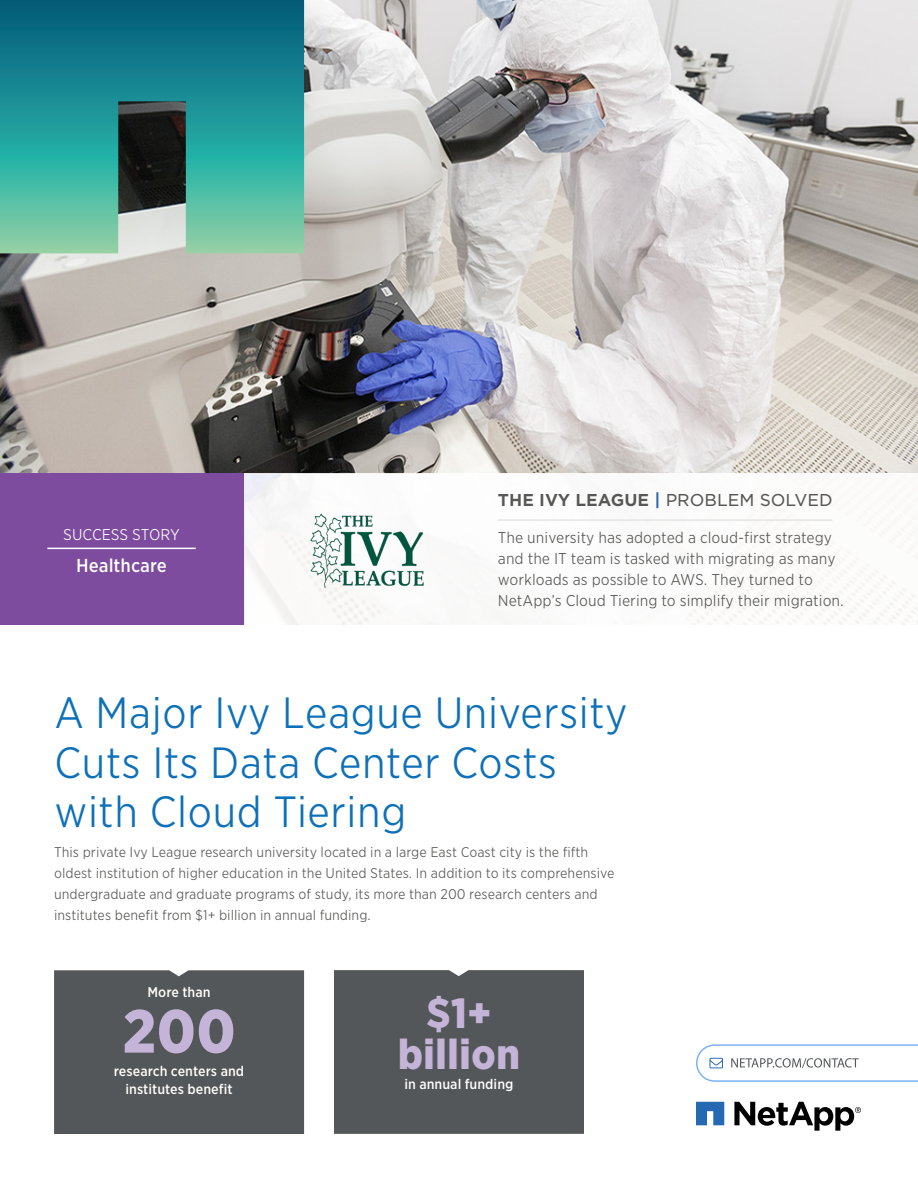
<style>
.page{position:relative;width:918px;height:1188px;background:#fff}
.page>*{position:absolute;margin:0;border:0;box-sizing:border-box;transform-origin:0 0}
.t1{font:900 58.5px "Gotham Narrow S Sm";color:#c3b4d8}
.t2{font:300 42px/49.5px "Gotham Narrow S Sm";color:#0e70b8}
.t3{font:900 40.5px/40.5px "Gotham Narrow S Sm";color:#c3b4d8;text-align:center}
.t4{font:500 18px "Gotham Narrow S Sm";color:#fff}
.t5{font:16.5px "Gotham S Sm";color:#575856}
.t6{font:300 15px/21px "Gotham Narrow S Sm";color:#575856}
.t7{font:300 15px "Gotham Narrow S Sm";letter-spacing:-.005em;color:#fff}
.t8{font:300 13.5px/21px "Gotham Narrow S Sm";color:#575856}
.t9{font:500 13.5px/18px "Gotham Narrow S Sm";color:#fff;text-align:center}
.s1{font-weight:700}
.s2{font-weight:700;color:#2669b3}
</style>
<div class="page">
<img style="left:0;top:0;width:918px;height:473px">
<svg style="left:696px;top:1102px;width:28px;height:23px"></svg>
<svg style="left:734px;top:1102px;width:127px;height:29px"></svg>
<div style="left:0;top:473px;width:244px;height:152px;background:#7e4c9e"></div>
<hr style="left:47px;top:548px;width:149px;height:1px;background:#fff">
<div style="left:54px;top:970px;width:250px;height:164px;background:#545759"></div>
<div style="left:334px;top:970px;width:250px;height:164px;background:#545759"></div>
<svg style="left:0;top:0;width:304px;height:253px;background:#31908e"></svg>
<img style="left:311px;top:513px;width:113px;height:74px">
<hr style="left:498px;top:520px;width:334px;height:1px;background:#d9d9d6">
<svg style="left:696px;top:1044px;width:222px;height:38px"></svg>
<p class="t7" style="left:63px;top:525px;width:118px">SUCCESS STORY</p>
<h3 class="t4" style="left:76px;top:553px;width:92px">Healthcare</h3>
<p class="t5" style="left:498px;top:489px;width:336px"><span class="s1">THE IVY LEAGUE</span> <span class="s2">|</span> PROBLEM SOLVED</p>
<p class="t6" style="left:498px;top:527px;width:347px">The university has adopted a cloud-first strategy and the IT team is tasked with migrating as many workloads as possible to AWS. They turned to NetApp’s Cloud Tiering to simplify their migration.</p>
<h2 class="t2" style="left:54px;top:687px;width:575px">A Major Ivy League University<br>Cuts Its Data Center Costs with Cloud Tiering</h2>
<p class="t8" style="left:54px;top:841px;width:562px">This private Ivy League research university located in a large East Coast city is the fifth oldest institution of higher education in the United States. In addition to its comprehensive undergraduate and graduate programs of study, its more than 200 research centers and institutes benefit from $1+ billion in annual funding.</p>
<p class="t9" style="left:147px;top:983px;width:65px">More than</p>
<h1 class="t1" style="left:122px;top:991px;width:115px">200</h1>
<p class="t9" style="left:114px;top:1062px;width:132px">research centers and institutes benefit</p>
<h3 class="t3" style="left:398px;top:993px;width:124px">$1+ billion</h3>
<p class="t9" style="left:404px;top:1075px;width:111px">in annual funding</p>
</div>
